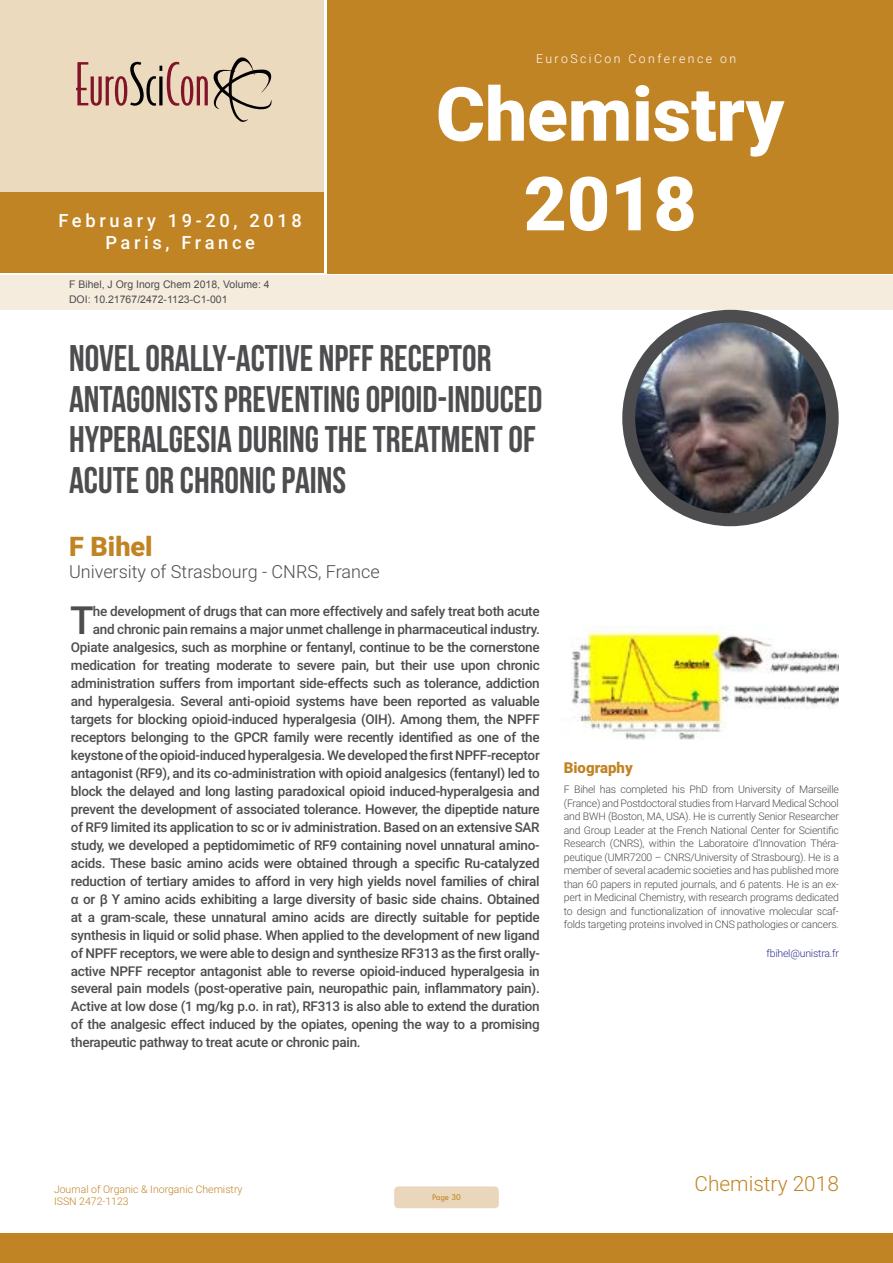
<style>
.page{position:relative;width:893px;height:1263px;background:#fff}
.page>*{position:absolute;margin:0;border:0;box-sizing:border-box;transform-origin:0 0}
.t1{font:900 74.7px/89.6px "Roboto";color:#fff;text-align:center}
.t2{font:500 38.85px "Roboto";color:#4d4d4f}
.t3{font:37.05px/40.8px "Bebas Neue";color:#4d4d4f}
.t4{font:900 27px "Roboto";color:#c18425}
.t5{font:300 20.85px "Roboto";color:#c18425}
.t6{font:500 18.3px/21.9px "Roboto";letter-spacing:.2em;color:#fff;text-align:center}
.t7{font:300 18px "Roboto";color:#4d4d4f}
.t8{font:900 15px "Roboto";color:#c18425}
.t9{font:500 13.5px "Roboto";letter-spacing:-.02em;color:#4d4d4f}
.t10{font:300 12.3px "Roboto";letter-spacing:.2em;color:#fff}
.t11{font:300 10.5px/13.5px "Roboto";letter-spacing:-.02em;color:#4d4d4f;text-align:justify}
.t12{font:10.5px/14.4px "Arial";color:#4d4d4f}
.t13{font:300 10.5px/12.6px "Roboto";color:#c18425}
.t14{font:300 10.5px "Roboto";letter-spacing:-.02em;color:#2e3092}
.t15{font:9px "Tw Cen";letter-spacing:-.02em;color:#c18425;scale:.95 1}
</style>
<div class="page">
<div style="left:0;top:0;width:323px;height:193px;background:#ecdabe"></div>
<div style="left:1px;top:193px;width:323px;height:80px;background:#c18425"></div>
<div style="left:327px;top:0;width:566px;height:273px;background:#c18425"></div>
<div style="left:1px;top:275px;width:892px;height:35px;background:#f5ecde"></div>
<svg style="left:76px;top:57px;width:196px;height:65px"></svg>
<div style="left:0;top:1233px;width:893px;height:30px;background:#c18425"></div>
<div style="left:394px;top:1186px;width:105px;height:22px;background:#ead6ba;border-radius:4px"></div>
<img style="left:629px;top:316px;width:203px;height:204px;border-radius:102px">
<div style="left:622px;top:310px;width:217px;height:216px;border:13px solid #4d4d4f;border-radius:50%"></div>
<img style="left:571px;top:625px;width:268px;height:115px">
<h3 class="t6" style="left:58px;top:209px;width:245px">February 19-20, 2018<br>Paris, France</h3>
<p class="t12" style="left:69px;top:278px;width:202px">F Bihel, J Org Inorg Chem 2018, Volume: 4<br>DOI: 10.21767/2472-1123-C1-001</p>
<p class="t10" style="left:536px;top:50px;width:201px">EuroSciCon Conference on</p>
<h1 class="t1" style="left:436px;top:67px;width:350px">Chemistry<br>2018</h1>
<h3 class="t3" style="left:69px;top:337px;width:475px">NOVEL ORALLY-ACTIVE NPFF RECEPTOR ANTAGONISTS PREVENTING OPIOID-INDUCED HYPERALGESIA DURING THE TREATMENT OF ACUTE OR CHRONIC PAINS</h3>
<h3 class="t4" style="left:69px;top:527px;width:85px">F Bihel</h3>
<h3 class="t7" style="left:69px;top:559px;width:312px">University of Strasbourg - CNRS, France</h3>
<h2 class="t2" style="left:70px;top:592px;width:25px">T</h2>
<p class="t9" style="left:93px;top:601px;width:448px">he development of drugs that can more effectively and safely treat both acute</p>
<p class="t9" style="left:93px;top:619px;width:448px">and chronic pain remains a major unmet challenge in pharmaceutical industry.</p>
<p class="t9" style="left:71px;top:637px;width:470px">Opiate analgesics, such as morphine or fentanyl, continue to be the cornerstone</p>
<p class="t9" style="left:71px;top:655px;width:470px">medication for treating moderate to severe pain, but their use upon chronic</p>
<p class="t9" style="left:71px;top:673px;width:470px">administration suffers from important side-effects such as tolerance, addiction</p>
<p class="t9" style="left:71px;top:691px;width:470px">and hyperalgesia. Several anti-opioid systems have been reported as valuable</p>
<p class="t9" style="left:71px;top:709px;width:470px">targets for blocking opioid-induced hyperalgesia (OIH). Among them, the NPFF</p>
<p class="t9" style="left:71px;top:727px;width:470px">receptors belonging to the GPCR family were recently identified as one of the</p>
<p class="t9" style="left:71px;top:745px;width:470px">keystone of the opioid-induced hyperalgesia. We developed the first NPFF-receptor</p>
<p class="t9" style="left:71px;top:763px;width:470px">antagonist (RF9), and its co-administration with opioid analgesics (fentanyl) led to</p>
<p class="t9" style="left:71px;top:781px;width:470px">block the delayed and long lasting paradoxical opioid induced-hyperalgesia and</p>
<p class="t9" style="left:71px;top:799px;width:470px">prevent the development of associated tolerance. However, the dipeptide nature</p>
<p class="t9" style="left:71px;top:817px;width:470px">of RF9 limited its application to sc or iv administration. Based on an extensive SAR</p>
<p class="t9" style="left:71px;top:835px;width:470px">study, we developed a peptidomimetic of RF9 containing novel unnatural amino-</p>
<p class="t9" style="left:71px;top:853px;width:470px">acids. These basic amino acids were obtained through a specific Ru-catalyzed</p>
<p class="t9" style="left:71px;top:871px;width:470px">reduction of tertiary amides to afford in very high yields novel families of chiral</p>
<p class="t9" style="left:71px;top:889px;width:470px">α or β ϒ amino acids exhibiting a large diversity of basic side chains. Obtained</p>
<p class="t9" style="left:71px;top:907px;width:470px">at a gram-scale, these unnatural amino acids are directly suitable for peptide</p>
<p class="t9" style="left:71px;top:925px;width:470px">synthesis in liquid or solid phase. When applied to the development of new ligand</p>
<p class="t9" style="left:71px;top:943px;width:470px">of NPFF receptors, we were able to design and synthesize RF313 as the first orally-</p>
<p class="t9" style="left:71px;top:961px;width:470px">active NPFF receptor antagonist able to reverse opioid-induced hyperalgesia in</p>
<p class="t9" style="left:71px;top:979px;width:470px">several pain models (post-operative pain, neuropathic pain, inflammatory pain).</p>
<p class="t9" style="left:71px;top:997px;width:470px">Active at low dose (1 mg/kg p.o. in rat), RF313 is also able to extend the duration</p>
<p class="t9" style="left:71px;top:1015px;width:470px">of the analgesic effect induced by the opiates, opening the way to a promising</p>
<p class="t9" style="left:71px;top:1033px;width:291px">therapeutic pathway to treat acute or chronic pain.</p>
<p class="t8" style="left:564px;top:757px;width:70px">Biography</p>
<p class="t11" style="left:564px;top:782px;width:277px">F Bihel has completed his PhD from University of Marseille (France) and Postdoctoral studies from Harvard Medical School and BWH (Boston, MA, USA). He is currently Senior Researcher and Group Leader at the French National Center for Scientific Research (CNRS), within the Laboratoire d’Innovation Théra&shy;peutique (UMR7200 – CNRS/University of Strasbourg). He is a member of several academic societies and has published more than 60 papers in reputed journals, and 6 patents. He is an ex&shy;pert in Medicinal Chemistry, with research programs dedicated to design and functionalization of innovative molecular scaf&shy;folds targeting proteins involved in CNS pathologies or cancers.</p>
<p class="t14" style="left:766px;top:946px;width:74px">fbihel@unistra.fr</p>
<p class="t13" style="left:54px;top:1182px;width:190px">Journal of Organic &amp; Inorganic Chemistry<br>ISSN 2472-1123</p>
<p class="t15" style="left:432px;top:1192px;width:32px">Page 30</p>
<h3 class="t5" style="left:695px;top:1169px;width:146px">Chemistry 2018</h3>
</div>
